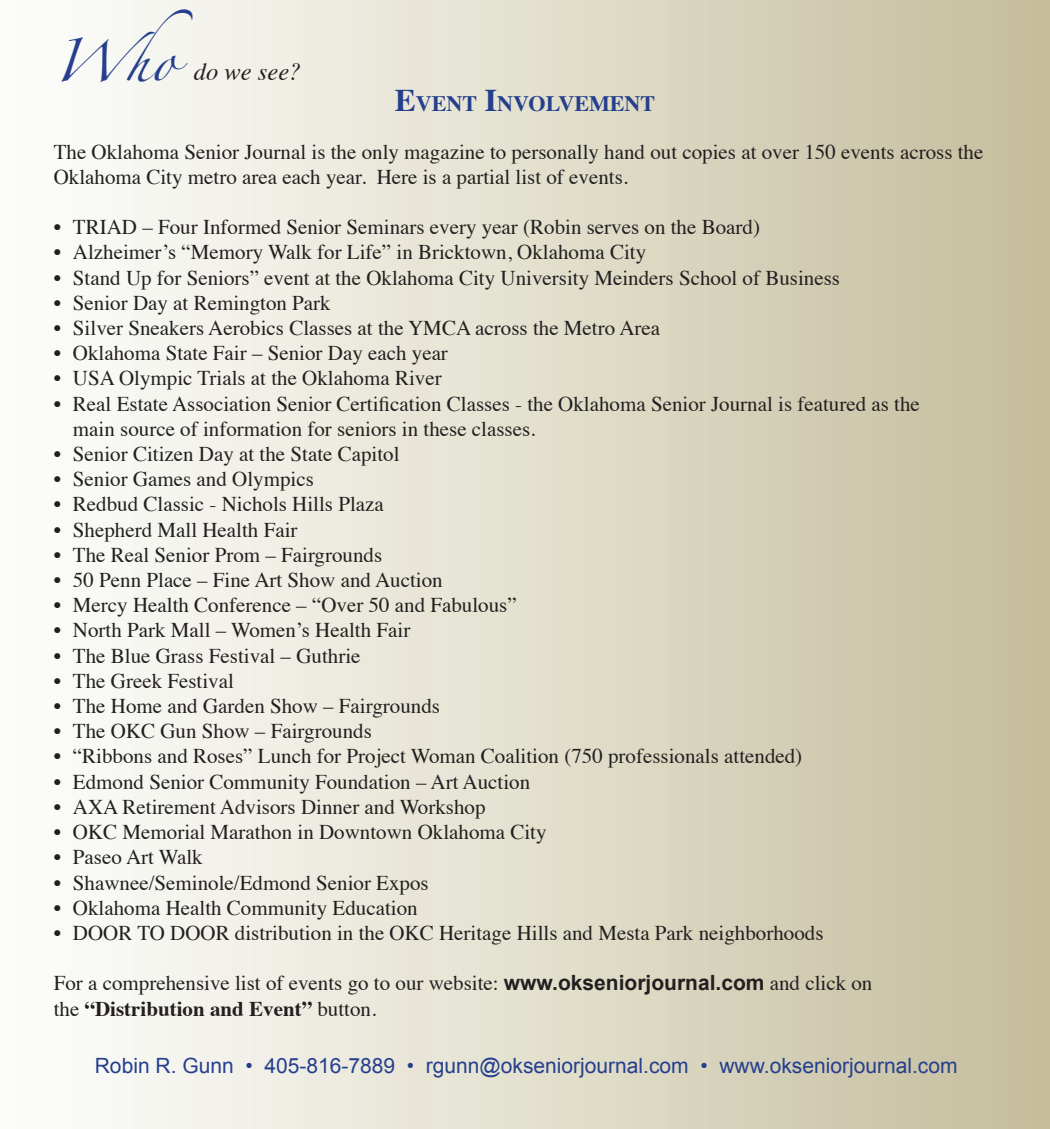
<style>
.page{position:relative;width:1050px;height:1129px;background:#fff}
.page>*{position:absolute;margin:0;border:0;box-sizing:border-box;transform-origin:0 0}
.t1{font:italic 24.5px "Times";color:#231f20}
.t2{font:700 22.05px "Times";color:#253f8e}
.t3{font:21px/25.2px "Times";color:#231f20}
.t4{font:21px "Arial";color:#253f8e}
.t5{font:700 21px "Times";color:#231f20}
.s1{font-family:"Zapfino";font-style:normal;font-size:38.5px;color:#253f8e}
.s2{font-size:31.5px}
.s3{font-family:"Arial";font-weight:700}
.s4{font-weight:400}
</style>
<div class="page">
<div style="left:0;top:0;width:1050px;height:1129px;background:linear-gradient(to right,#fff,#c5be9d)"></div>
<p class="t1" style="left:52px;top:50px;width:250px"><span class="s1">Who</span> do we see?</p>
<p class="t2" style="left:395px;top:83px;width:262px"><span class="s2">E</span>VENT <span class="s2">I</span>NVOLVEMENT</p>
<p class="t3" style="left:54px;top:137px;width:931px">The Oklahoma Senior Journal is the only magazine to personally hand out copies at over 150 events across the<br>Oklahoma City metro area each year. Here is a partial list of events.</p>
<p class="t3" style="left:54px;top:213px;width:708px">• TRIAD – Four Informed Senior Seminars every year (Robin serves on the Board)</p>
<p class="t3" style="left:54px;top:238px;width:594px">• Alzheimer’s “Memory Walk for Life” in Bricktown, Oklahoma City</p>
<p class="t3" style="left:54px;top:263px;width:788px">• Stand Up for Seniors” event at the Oklahoma City University Meinders School of Business</p>
<p class="t3" style="left:54px;top:288px;width:279px">• Senior Day at Remington Park</p>
<p class="t3" style="left:54px;top:313px;width:608px">• Silver Sneakers Aerobics Classes at the YMCA across the Metro Area</p>
<p class="t3" style="left:54px;top:339px;width:396px">• Oklahoma State Fair – Senior Day each year</p>
<p class="t3" style="left:54px;top:364px;width:389px">• USA Olympic Trials at the Oklahoma River</p>
<p class="t3" style="left:73px;top:389px;width:848px;text-indent:-19px">• Real Estate Association Senior Certification Classes - the Oklahoma Senior Journal is featured as the main source of information for seniors in these classes.</p>
<p class="t3" style="left:54px;top:439px;width:347px">• Senior Citizen Day at the State Capitol</p>
<p class="t3" style="left:54px;top:465px;width:262px">• Senior Games and Olympics</p>
<p class="t3" style="left:54px;top:490px;width:332px">• Redbud Classic - Nichols Hills Plaza</p>
<p class="t3" style="left:54px;top:515px;width:245px">• Shepherd Mall Health Fair</p>
<p class="t3" style="left:54px;top:540px;width:330px">• The Real Senior Prom – Fairgrounds</p>
<p class="t3" style="left:54px;top:565px;width:391px">• 50 Penn Place – Fine Art Show and Auction</p>
<p class="t3" style="left:54px;top:591px;width:465px">• Mercy Health Conference – “Over 50 and Fabulous”</p>
<p class="t3" style="left:54px;top:616px;width:358px">• North Park Mall – Women’s Health Fair</p>
<p class="t3" style="left:54px;top:641px;width:308px">• The Blue Grass Festival – Guthrie</p>
<p class="t3" style="left:54px;top:666px;width:182px">• The Greek Festival</p>
<p class="t3" style="left:54px;top:691px;width:388px">• The Home and Garden Show – Fairgrounds</p>
<p class="t3" style="left:54px;top:717px;width:320px">• The OKC Gun Show – Fairgrounds</p>
<p class="t3" style="left:54px;top:742px;width:750px">• “Ribbons and Roses” Lunch for Project Woman Coalition (750 professionals attended)</p>
<p class="t3" style="left:54px;top:767px;width:478px">• Edmond Senior Community Foundation – Art Auction</p>
<p class="t3" style="left:54px;top:792px;width:433px">• AXA Retirement Advisors Dinner and Workshop</p>
<p class="t3" style="left:54px;top:817px;width:494px">• OKC Memorial Marathon in Downtown Oklahoma City</p>
<p class="t3" style="left:54px;top:843px;width:151px">• Paseo Art Walk</p>
<p class="t3" style="left:54px;top:868px;width:377px">• Shawnee/Seminole/Edmond Senior Expos</p>
<p class="t3" style="left:54px;top:893px;width:365px">• Oklahoma Health Community Education</p>
<p class="t3" style="left:54px;top:918px;width:771px">• DOOR TO DOOR distribution in the OKC Heritage Hills and Mesta Park neighborhoods</p>
<p class="t3" style="left:54px;top:969px;width:820px">For a comprehensive list of events go to our website: <span class="s3">www.okseniorjournal.com</span> and click on</p>
<p class="t5" style="left:54px;top:988px;width:324px"><span class="s4">the</span> “Distribution and Event” <span class="s4">button.</span></p>
<p class="t4" style="left:95px;top:1052px;width:864px">Robin R. Gunn • 405-816-7889 • rgunn@okseniorjournal.com • www.okseniorjournal.com</p>
</div>
